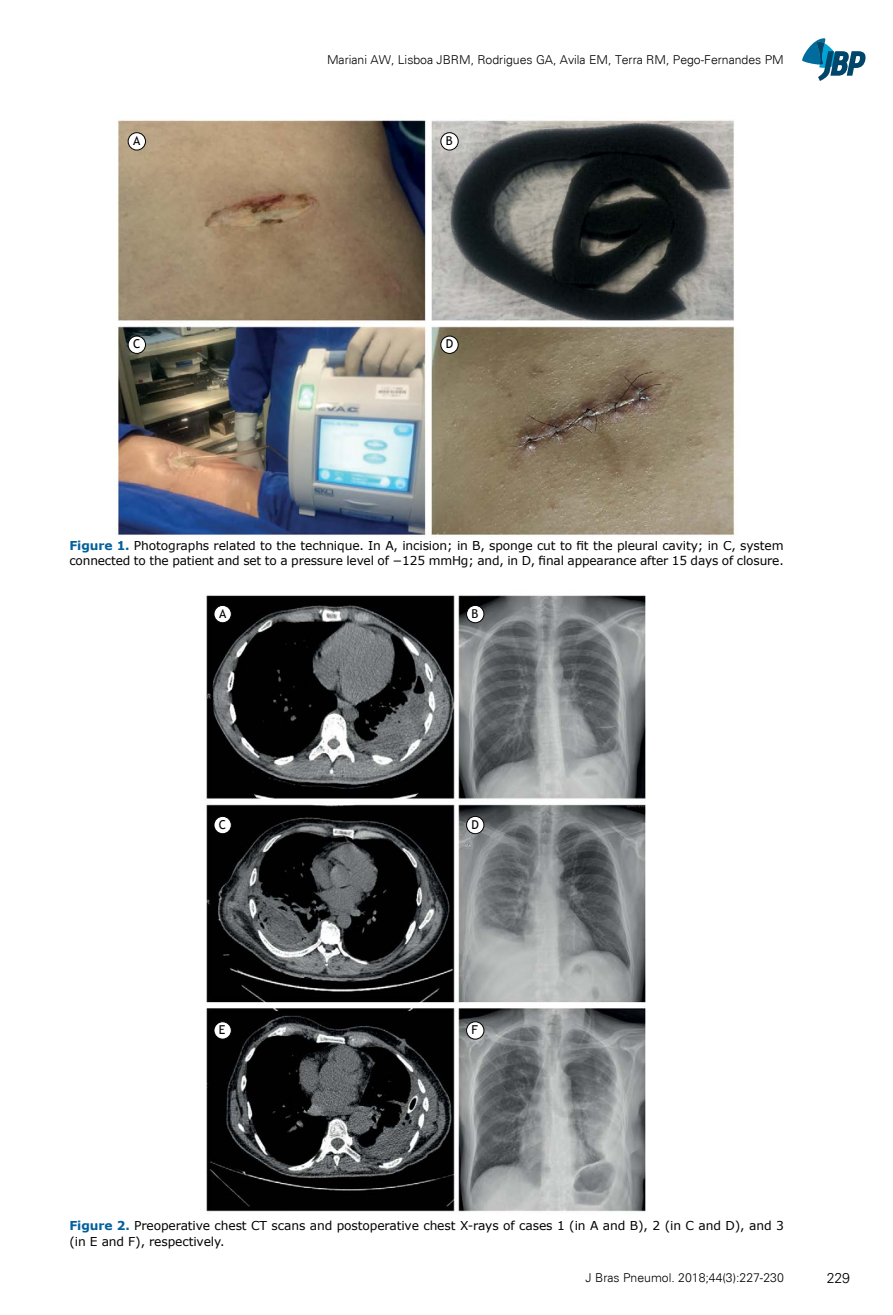
<style>
.page{position:relative;width:893px;height:1315px;background:#fff}
.page>*{position:absolute;margin:0;border:0;box-sizing:border-box;transform-origin:0 0}
.t1{font:300 14px "Univers";color:#000}
.t2{font:12.25px/15.8px "Verdana";letter-spacing:-.01em;color:#000}
.t3{font:300 12.25px "Univers";color:#000}
.t4{font:12.25px "Trebuchet MS";color:#000}
.s1{font-weight:700;color:#01609a}
</style>
<div class="page">
<svg style="left:802px;top:38px;width:64px;height:43px"></svg>
<img style="left:117px;top:119px;width:619px;height:418px">
<div style="left:128px;top:133px;width:17px;height:17px;background:#fff;border-radius:50%"></div>
<div style="left:128px;top:132px;width:18px;height:18px;border:1px solid #000;border-radius:50%"></div>
<div style="left:441px;top:133px;width:17px;height:17px;background:#fff;border-radius:50%"></div>
<div style="left:440px;top:132px;width:19px;height:18px;border:1px solid #000;border-radius:50%"></div>
<div style="left:128px;top:336px;width:17px;height:17px;background:#fff;border-radius:50%"></div>
<div style="left:128px;top:336px;width:18px;height:18px;border:1px solid #000;border-radius:50%"></div>
<div style="left:441px;top:336px;width:17px;height:17px;background:#fff;border-radius:50%"></div>
<div style="left:440px;top:336px;width:19px;height:18px;border:1px solid #000;border-radius:50%"></div>
<img style="left:206px;top:595px;width:440px;height:619px">
<div style="left:214px;top:605px;width:17px;height:18px;background:#fff;border-radius:50%"></div>
<div style="left:214px;top:605px;width:18px;height:18px;border:1px solid #000;border-radius:50%"></div>
<div style="left:467px;top:605px;width:17px;height:18px;background:#fff;border-radius:50%"></div>
<div style="left:466px;top:605px;width:18px;height:18px;border:1px solid #000;border-radius:50%"></div>
<div style="left:214px;top:816px;width:17px;height:17px;background:#fff;border-radius:50%"></div>
<div style="left:214px;top:816px;width:18px;height:18px;border:1px solid #000;border-radius:50%"></div>
<div style="left:467px;top:816px;width:17px;height:17px;background:#fff;border-radius:50%"></div>
<div style="left:466px;top:816px;width:18px;height:18px;border:1px solid #000;border-radius:50%"></div>
<div style="left:214px;top:1021px;width:17px;height:18px;background:#fff;border-radius:50%"></div>
<div style="left:214px;top:1021px;width:18px;height:18px;border:1px solid #000;border-radius:50%"></div>
<div style="left:467px;top:1021px;width:17px;height:18px;background:#fff;border-radius:50%"></div>
<div style="left:466px;top:1021px;width:18px;height:18px;border:1px solid #000;border-radius:50%"></div>
<p class="t3" style="left:327px;top:52px;width:458px">Mariani AW, Lisboa JBRM, Rodrigues GA, Avila EM, Terra RM, Pego-Fernandes PM</p>
<p class="t4" style="left:133px;top:133px;width:9px">A</p>
<p class="t4" style="left:446px;top:133px;width:8px">B</p>
<p class="t4" style="left:133px;top:337px;width:9px">C</p>
<p class="t4" style="left:446px;top:337px;width:9px">D</p>
<p class="t2" style="left:69px;top:537px;width:716px"><span class="s1">Figure 1.</span> Photographs related to the technique. In A, incision; in B, sponge cut to fit the pleural cavity; in C, system connected to the patient and set to a pressure level of −125 mmHg; and, in D, final appearance after 15 days of closure.</p>
<p class="t4" style="left:219px;top:606px;width:9px">A</p>
<p class="t4" style="left:472px;top:606px;width:8px">B</p>
<p class="t4" style="left:219px;top:817px;width:9px">C</p>
<p class="t4" style="left:472px;top:817px;width:9px">D</p>
<p class="t4" style="left:219px;top:1022px;width:8px">E</p>
<p class="t4" style="left:472px;top:1022px;width:8px">F</p>
<p class="t2" style="left:69px;top:1217px;width:716px"><span class="s1">Figure 2.</span> Preoperative chest CT scans and postoperative chest X-rays of cases 1 (in A and B), 2 (in C and D), and 3 (in E and F), respectively.</p>
<p class="t3" style="left:586px;top:1270px;width:200px">J Bras Pneumol. 2018;44(3):227-230</p>
<p class="t1" style="left:827px;top:1269px;width:25px">229</p>
</div>
